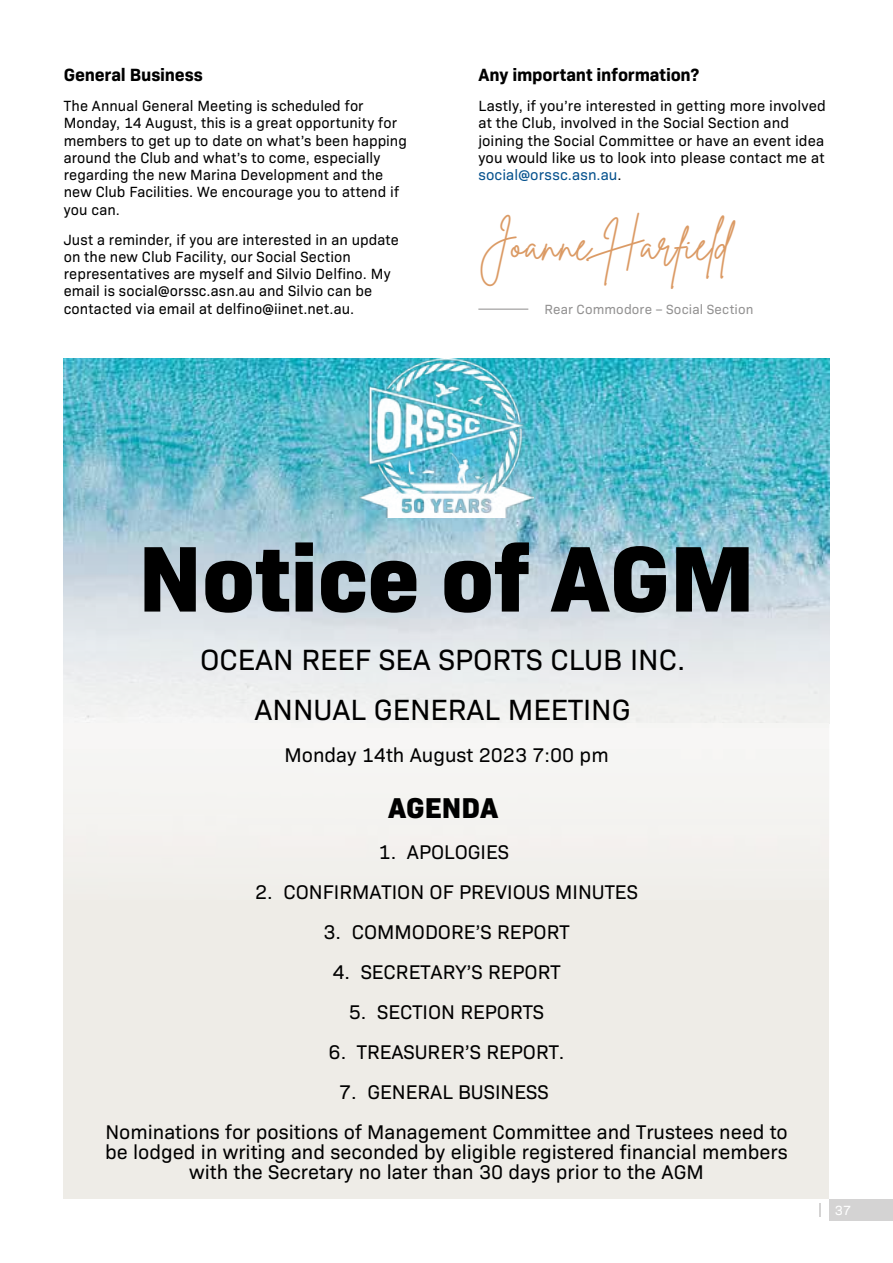
<style>
.page{position:relative;width:893px;height:1263px;background:#fff}
.page>*{position:absolute;margin:0;border:0;box-sizing:border-box;transform-origin:0 0}
.t1{font:800 94.65px "Bio Sans";color:#000}
.t2{font:45px "Brittany Signature";letter-spacing:.005em;color:#db9a64}
.t3{font:29.7px/50.7px "Bio Sans";color:#000;text-align:center}
.t4{font:800 29.1px "Bio Sans";color:#000}
.t5{font:20.1px/40px "Bio Sans";color:#000;text-align:center}
.t6{font:700 18px "Bio Sans";letter-spacing:-.01em;color:#000}
.t7{font:15px/17.2px "Bio Sans";letter-spacing:.005em;color:#000}
.t8{font:13.5px "Bio Sans";letter-spacing:.01em;color:#939292}
.t9{font:13.5px "Bio Sans";color:#fff}
.s1{color:#05518d}
</style>
<div class="page">
<img style="left:64px;top:359px;width:765px;height:148px">
<div style="left:64px;top:723px;width:765px;height:476px;background:#eeece7"></div>
<img style="left:64px;top:507px;width:765px;height:291px">
<img style="left:359px;top:359px;width:175px;height:158px">
<hr style="left:478px;top:309px;width:50px;height:1px;background:#939292">
<div style="left:829px;top:1199px;width:64px;height:21px;background:#d4d3d3"></div>
<svg style="left:819px;top:1203px;width:2px;height:13px"></svg>
<p class="t6" style="left:64px;top:61px;width:141px">General Business</p>
<p class="t7" style="left:64px;top:96px;width:345px">The Annual General Meeting is scheduled for Monday, 14 August, this is a great opportunity for members to get up to date on what’s been happing around the Club and what’s to come, especially regarding the new Marina Development and the new Club Facilities. We encourage you to attend if you can.</p>
<p class="t7" style="left:64px;top:230px;width:337px">Just a reminder, if you are interested in an update on the new Club Facility, our Social Section representatives are myself and Silvio Delfino. My email is social@orssc.asn.au and Silvio can be contacted via email at delfino@iinet.net.au.</p>
<p class="t6" style="left:478px;top:61px;width:222px">Any important information?</p>
<p class="t7" style="left:478px;top:96px;width:349px">Lastly, if you’re interested in getting more involved at the Club, involved in the Social Section and joining the Social Committee or have an event idea you would like us to look into please contact me at <span class="s1">social@orssc.asn.au</span>.</p>
<h2 class="t2" style="left:478px;top:216px;width:253px">Joanne Harfield</h2>
<p class="t8" style="left:544px;top:300px;width:211px">Rear Commodore – Social Section</p>
<h1 class="t1" style="left:138px;top:505px;width:618px">Notice of AGM</h1>
<h3 class="t3" style="left:200px;top:632px;width:487px">OCEAN REEF SEA SPORTS CLUB INC.<br>ANNUAL GENERAL MEETING</h3>
<h3 class="t5" style="left:284px;top:733px;width:326px">Monday 14th August 2023 7:00 pm</h3>
<h3 class="t4" style="left:388px;top:785px;width:112px">AGENDA</h3>
<h3 class="t5" style="left:379px;top:830px;width:132px">1. APOLOGIES</h3>
<h3 class="t5" style="left:255px;top:871px;width:384px">2. CONFIRMATION OF PREVIOUS MINUTES</h3>
<h3 class="t5" style="left:323px;top:911px;width:248px">3. COMMODORE’S REPORT</h3>
<h3 class="t5" style="left:332px;top:951px;width:230px">4. SECRETARY’S REPORT</h3>
<h3 class="t5" style="left:349px;top:991px;width:197px">5. SECTION REPORTS</h3>
<h3 class="t5" style="left:329px;top:1031px;width:237px">6. TREASURER’S REPORT.</h3>
<h3 class="t5" style="left:105px;top:1071px;width:684px">7. GENERAL BUSINESS<br>Nominations for positions of Management Committee and Trustees need to</h3>
<h3 class="t5" style="left:105px;top:1141px;width:684px;line-height:20px">be lodged in writing and seconded by eligible registered financial members with the Secretary no later than 30 days prior to the AGM</h3>
<p class="t9" style="left:835px;top:1200px;width:18px">37</p>
</div>
